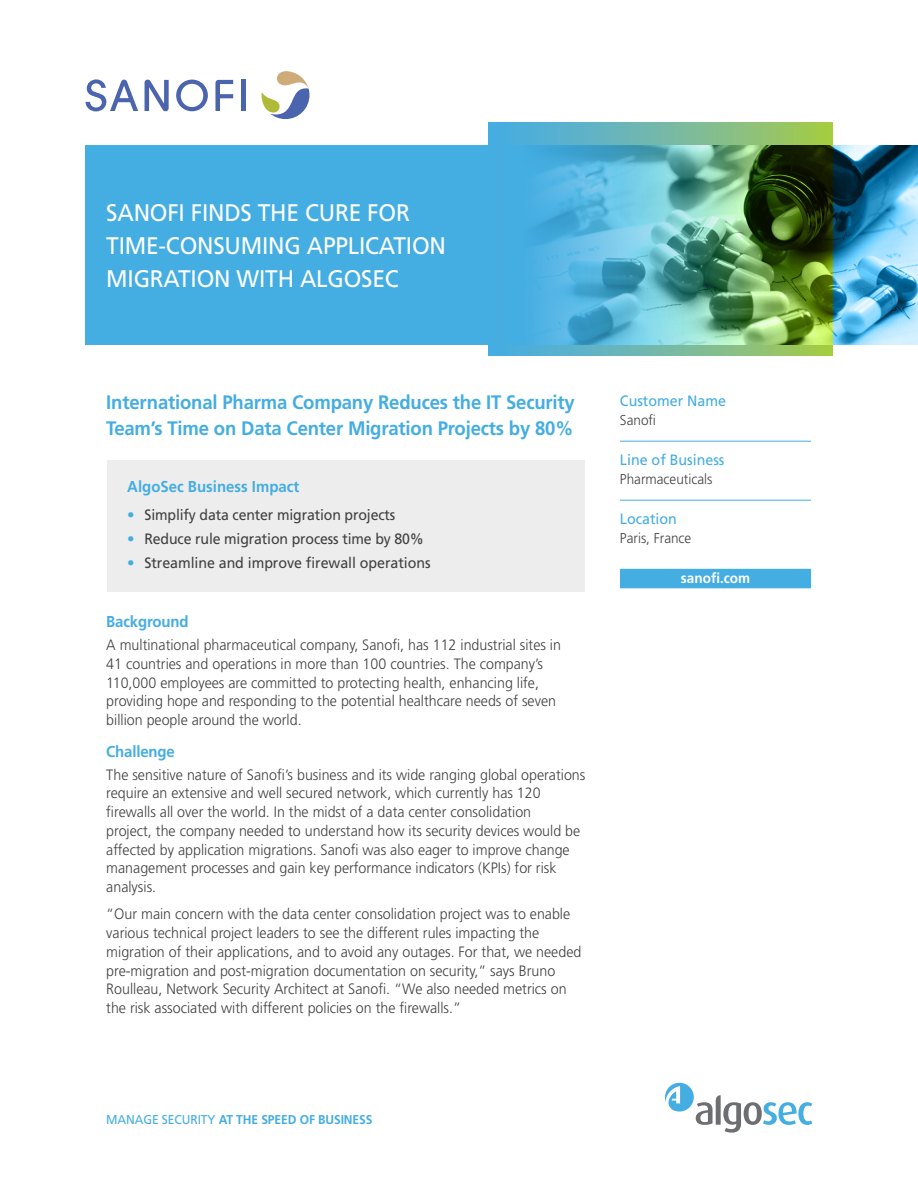
<style>
.page{position:relative;width:918px;height:1188px;background:#fff}
.page>*{position:absolute;margin:0;border:0;box-sizing:border-box;transform-origin:0 0}
.Page_Header{font:24px/33px "Frutiger LT Std";letter-spacing:-.01em;color:#fff;scale:.95 1}
.t1{font:700 19.5px/25.5px "Frutiger LT Std";letter-spacing:-.01em;color:#44ade2;scale:.95 1}
.Head_A_Business_impa{font:700 15.75px "Frutiger LT Std";color:#44ade2;scale:.95 1}
.L3_Sub{font:700 15.75px "Frutiger LT Std";letter-spacing:-.01em;color:#44ade2;scale:.95 1}
.L2_text{font:300 15px/18.8px "Frutiger LT Std";color:#414042;scale:.95 1}
.t2{font:15px "Frutiger LT Std";letter-spacing:-.01em;color:#414042;scale:.94 1}
.t3{font:15px "Frutiger LT Std";letter-spacing:-.01em;color:#414042;scale:.95 1}
.Sub_right_sidebar{font:15px "Frutiger LT Std";color:#44ade2;scale:.95 1}
.Sub_right_sidebar-2{font:15px "Frutiger LT Std";color:#44ade2}
.text_Right_sidebar{font:300 14.25px "Frutiger LT Std";color:#414042;scale:.95 1}
.reverse_from_band{font:700 14.25px "Frutiger LT Std";color:#fff;scale:.95 1}
.t4{font:700 12.75px "Frutiger LT Std";letter-spacing:-.01em;color:#44ade2;scale:.95 1}
.s1{font-weight:400}
</style>
<div class="page">
<div style="left:107px;top:460px;width:477px;height:132px;background:#ededee"></div>
<div style="left:85px;top:145px;width:833px;height:200px;background:#44ade2"></div>
<svg style="left:489px;top:122px;width:344px;height:233px"></svg>
<hr style="left:620px;top:441px;width:191px;height:1px;background:#44ade2">
<hr style="left:620px;top:500px;width:191px;height:1px;background:#44ade2">
<div style="left:620px;top:569px;width:191px;height:19px;background:#44ade2"></div>
<img style="left:757px;top:145px;width:161px;height:200px">
<img style="left:504px;top:145px;width:253px;height:200px">
<div style="left:241px;top:80px;width:5px;height:31px;background:#4a64ad"></div>
<svg style="left:176px;top:80px;width:32px;height:31px"></svg>
<svg style="left:215px;top:80px;width:18px;height:31px"></svg>
<svg style="left:145px;top:80px;width:24px;height:31px"></svg>
<svg style="left:86px;top:79px;width:52px;height:32px"></svg>
<svg style="left:262px;top:71px;width:47px;height:48px"></svg>
<svg style="left:665px;top:1083px;width:147px;height:50px"></svg>
<p class="Page_Header" style="left:106px;top:196px;width:359px">SANOFI FINDS THE CURE FOR<br>TIME-CONSUMING APPLICATION<br>MIGRATION WITH ALGOSEC</p>
<p class="t1" style="left:106px;top:390px;width:495px">International Pharma Company Reduces the IT Security<br>Team s’ Time on Data Center Migration Projects by 80%</p>
<p class="Head_A_Business_impa" style="left:127px;top:477px;width:183px">AlgoSec Business Impact</p>
<p class="t2" style="left:144px;top:506px;width:268px">Simplify data center migration projects</p>
<p class="Sub_right_sidebar-2" style="left:127px;top:506px;width:9px">•</p>
<p class="Sub_right_sidebar-2" style="left:127px;top:530px;width:9px">•</p>
<p class="Sub_right_sidebar-2" style="left:127px;top:554px;width:9px">•</p>
<p class="t2" style="left:144px;top:530px;width:299px">Reduce rule migration process time by 80%</p>
<p class="t3" style="left:144px;top:554px;width:303px">Streamline and improve firewall operations</p>
<p class="L3_Sub" style="left:106px;top:612px;width:88px">Background</p>
<p class="L2_text" style="left:106px;top:636px;width:480px">A multinational pharmaceutical company, Sanofi, has 112 industrial sites in 41 countries and operations in more than 100 countries. The company s’ 110,000 employees are committed to protecting health, enhancing life, providing hope and responding to the potential healthcare needs of seven billion people around the world.</p>
<p class="L3_Sub" style="left:106px;top:742px;width:74px">Challenge</p>
<p class="L2_text" style="left:106px;top:765px;width:506px">The sensitive nature of Sanofi s’ business and its wide ranging global operations require an extensive and well secured network, which currently has 120 firewalls all over the world In. the midst of a data center consolidation<br>project, the company needed to understand how its security devices would be affected by application migrations. Sanofi was also eager to improve change management processes and gain key performance indicators (KPIs) for risk analysis.</p>
<p class="L2_text" style="left:106px;top:905px;width:502px">“Our main concern with the data center consolidation project was to enable various technical project leaders to see the different rules impacting the migration of their applications, and to avoid any outages. For that, we needed pre-migration and post-migration documentation on security,” says Bruno Roulleau, Network Security Architect at Sanofi “. We also needed metrics on the risk associated with different policies on the firewalls “.</p>
<p class="Sub_right_sidebar" style="left:620px;top:392px;width:113px">Customer Name</p>
<p class="text_Right_sidebar" style="left:620px;top:412px;width:40px">Sanofi</p>
<p class="Sub_right_sidebar" style="left:620px;top:451px;width:112px">Line of Business</p>
<p class="text_Right_sidebar" style="left:620px;top:471px;width:99px">Pharmaceuticals</p>
<p class="Sub_right_sidebar" style="left:620px;top:510px;width:61px">Location</p>
<p class="text_Right_sidebar" style="left:620px;top:530px;width:77px">Paris, France</p>
<p class="reverse_from_band" style="left:681px;top:570px;width:74px">sanofi.com</p>
<p class="t4" style="left:106px;top:1112px;width:282px"><span class="s1">MANAGE SECURITY</span> AT THE SPEED OF BUSINESS</p>
</div>
